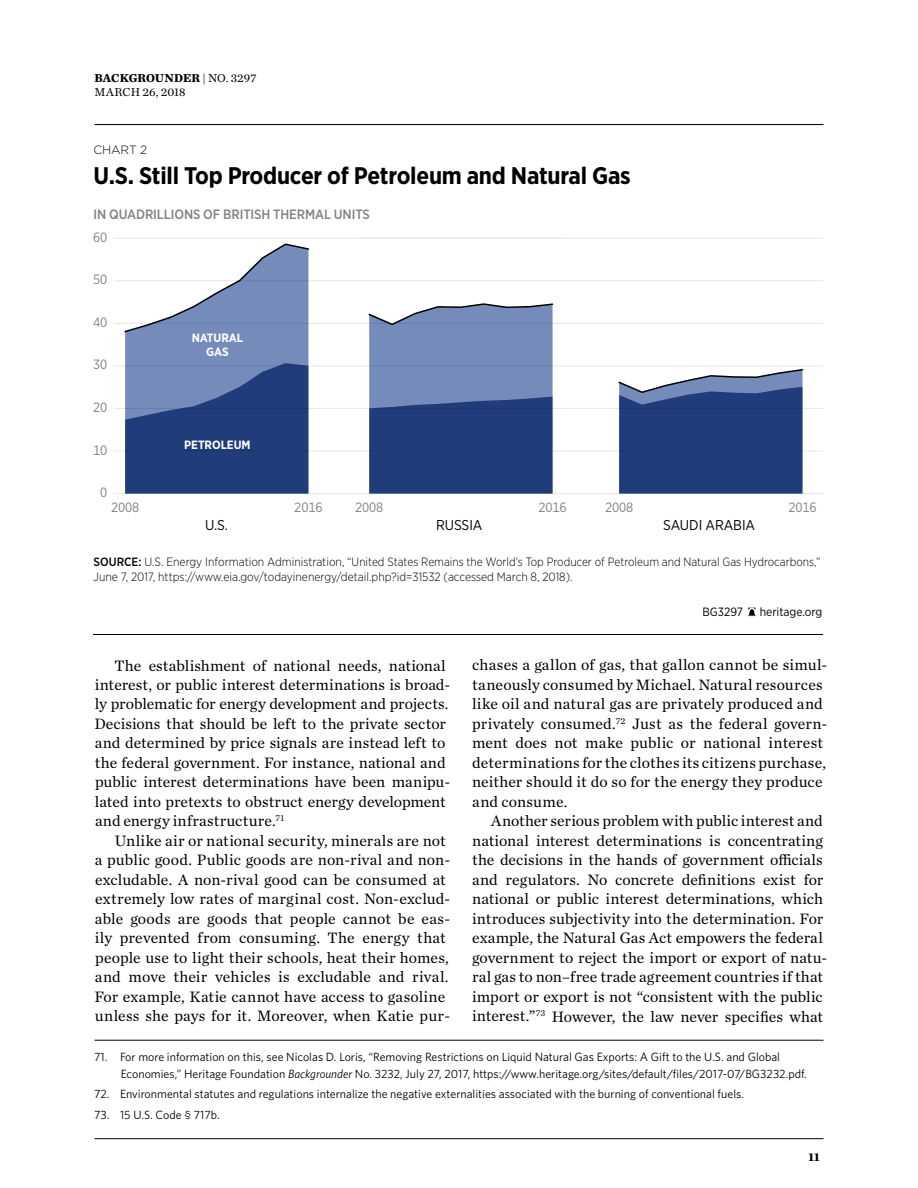
<style>
.page{position:relative;width:918px;height:1188px;background:#fff}
.page>*{position:absolute;margin:0;border:0;box-sizing:border-box;transform-origin:0 0}
.t1{font:700 24px "Gotham Narrow";letter-spacing:-.01em;color:#000}
.t2{font:15.75px/19.5px "Chronicle Text G1";letter-spacing:.005em;color:#000}
.t3{font:14.25px "Gotham Narrow";letter-spacing:-.005em;color:#000}
.t4{font:13.5px "Gotham Narrow";letter-spacing:-.01em;color:#808285}
.t5{font:500 13.5px "Gotham Narrow";letter-spacing:-.01em;color:#808285}
.t6{font:12px/16.2px "Whitney";color:#000}
.t7{font:300 12px/15px "Gotham Narrow";color:#000}
.t8{font:12px/14.4px "Chronicle Text G1";letter-spacing:.01em;color:#000}
.t9{font:700 12px/13.5px "Gotham Narrow";letter-spacing:-.005em;color:#fff;text-align:center}
.t10{font:12px "Gotham Narrow";color:#000}
.t11{font:300 12px "Gotham";letter-spacing:-.01em;color:#000}
.t12{font:700 12px "Chronicle Text G1";color:#000}
.s1{font-weight:700}
.s2{font-weight:500}
.s3{font-style:italic}
</style>
<div class="page">
<hr style="left:94px;top:1138px;width:730px;height:1px;background:#000">
<hr style="left:94px;top:124px;width:730px;height:1px;background:#000">
<hr style="left:94px;top:1040px;width:730px;height:1px;background:#000">
<hr style="left:114px;top:493px;width:709px;height:1px;background:#e6e7e8">
<hr style="left:114px;top:451px;width:709px;height:1px;background:#e6e7e8">
<hr style="left:114px;top:408px;width:709px;height:1px;background:#e6e7e8">
<hr style="left:114px;top:365px;width:709px;height:1px;background:#e6e7e8">
<hr style="left:114px;top:323px;width:709px;height:1px;background:#e6e7e8">
<hr style="left:114px;top:280px;width:709px;height:1px;background:#e6e7e8">
<hr style="left:114px;top:238px;width:709px;height:1px;background:#e6e7e8">
<div style="left:125px;top:332px;width:183px;height:31px;background:#758cbb"></div>
<svg style="left:125px;top:363px;width:183px;height:131px;background:#344e88"></svg>
<svg style="left:124px;top:243px;width:185px;height:89px"></svg>
<svg style="left:368px;top:303px;width:185px;height:191px;background:#51699d"></svg>
<svg style="left:618px;top:369px;width:185px;height:125px;background:#41588d"></svg>
<hr style="left:93px;top:634px;width:729px;height:1px;background:#000">
<svg style="left:747px;top:607px;width:10px;height:10px"></svg>
<p class="t8" style="left:94px;top:70px;width:163px"><span class="s1">BACKGROUNDER</span> | NO. 3297<br>March 26, 2018</p>
<p class="t11" style="left:93px;top:142px;width:55px">CHART 2</p>
<h1 class="t1" style="left:93px;top:160px;width:539px">U.S. Still Top Producer of Petroleum and Natural Gas</h1>
<p class="t5" style="left:93px;top:206px;width:278px">IN QUADRILLIONS OF BRITISH THERMAL UNITS</p>
<p class="t4" style="left:93px;top:229px;width:16px">60</p>
<p class="t4" style="left:93px;top:271px;width:16px">50</p>
<p class="t4" style="left:93px;top:314px;width:16px">40</p>
<p class="t4" style="left:93px;top:356px;width:16px">30</p>
<p class="t4" style="left:93px;top:399px;width:16px">20</p>
<p class="t4" style="left:93px;top:441px;width:16px">10</p>
<p class="t4" style="left:100px;top:484px;width:9px">0</p>
<p class="t9" style="left:192px;top:331px;width:53px">NATURAL<br>GAS</p>
<p class="t9" style="left:184px;top:438px;width:68px">PETROLEUM</p>
<p class="t4" style="left:111px;top:498px;width:30px">2008</p>
<p class="t4" style="left:294px;top:498px;width:30px">2016</p>
<p class="t4" style="left:355px;top:499px;width:30px">2008</p>
<p class="t4" style="left:538px;top:499px;width:30px">2016</p>
<p class="t4" style="left:605px;top:499px;width:30px">2008</p>
<p class="t4" style="left:788px;top:499px;width:30px">2016</p>
<p class="t3" style="left:205px;top:516px;width:25px">U.S.</p>
<p class="t3" style="left:436px;top:516px;width:48px">RUSSIA</p>
<p class="t3" style="left:663px;top:516px;width:93px">SAUDI ARABIA</p>
<p class="t7" style="left:94px;top:554px;width:728px"><span class="s2">SOURCE:</span> U.S. Energy Information Administration, “United States Remains the World’s Top Producer of Petroleum and Natural Gas Hydrocarbons,”<br>June 7, 2017, https://www.eia.gov/todayinenergy/detail.php?id=31532 (accessed March 8, 2018).</p>
<p class="t10" style="left:702px;top:604px;width:42px">BG3297</p>
<p class="t10" style="left:760px;top:604px;width:64px">heritage.org</p>
<p class="t2" style="left:472px;top:655px;width:357px">chases a gallon of gas, that gallon cannot be simul&shy;taneously consumed by Michael. Natural resources like oil and natural gas are privately produced and privately consumed.<sup>72</sup> Just as the federal govern&shy;ment does not make public or national interest determinations for the clothes its citizens purchase, neither should it do so for the energy they produce and consume.</p>
<p class="t2" style="left:472px;top:811px;width:357px;text-indent:19px">Another serious problem with public interest and national interest determinations is concentrating the decisions in the hands of government officials and regulators. No concrete definitions exist for national or public interest determinations, which introduces subjectivity into the determination. For example, the Natural Gas Act empowers the federal government to reject the import or export of natu&shy;ral gas to non–free trade agreement countries if that import or export is not “consistent with the public interest.”<sup>73</sup> However, the law never specifies what</p>
<p class="t6" style="left:121px;top:1049px;width:688px;text-indent:-27px">71. For more information on this, see Nicolas D. Loris, “Removing Restrictions on Liquid Natural Gas Exports: A Gift to the U.S. and Global<br>Economies,” Heritage Foundation <span class="s3">Backgrounder</span> No. 3232, July 27, 2017, https://www.heritage.org/sites/default/files/2017-07/BG3232.pdf.</p>
<p class="t6" style="left:94px;top:1086px;width:652px">72. Environmental statutes and regulations internalize the negative externalities associated with the burning of conventional fuels.</p>
<p class="t6" style="left:94px;top:1106px;width:127px">73. 15 U.S. Code § 717b.</p>
<p class="t2" style="left:94px;top:655px;width:357px;text-indent:20px">The establishment of national needs, national interest, or public interest determinations is broad&shy;ly problematic for energy development and projects.<br>Decisions that should be left to the private sector and determined by price signals are instead left to the federal government. For instance, national and public interest determinations have been manipu&shy;lated into pretexts to obstruct energy development and energy infrastructure.<sup>71</sup></p>
<p class="t2" style="left:94px;top:830px;width:357px;text-indent:20px">Unlike air or national security, minerals are not a public good. Public goods are non-rival and non&shy;excludable. A non-rival good can be consumed at extremely low rates of marginal cost. Non-exclud&shy;able goods are goods that people cannot be eas&shy;ily prevented from consuming. The energy that people use to light their schools, heat their homes, and move their vehicles is excludable and rival.<br>For example, Katie cannot have access to gasoline unless she pays for it. Moreover, when Katie pur-</p>
<p class="t12" style="left:808px;top:1148px;width:13px">11</p>
</div>
